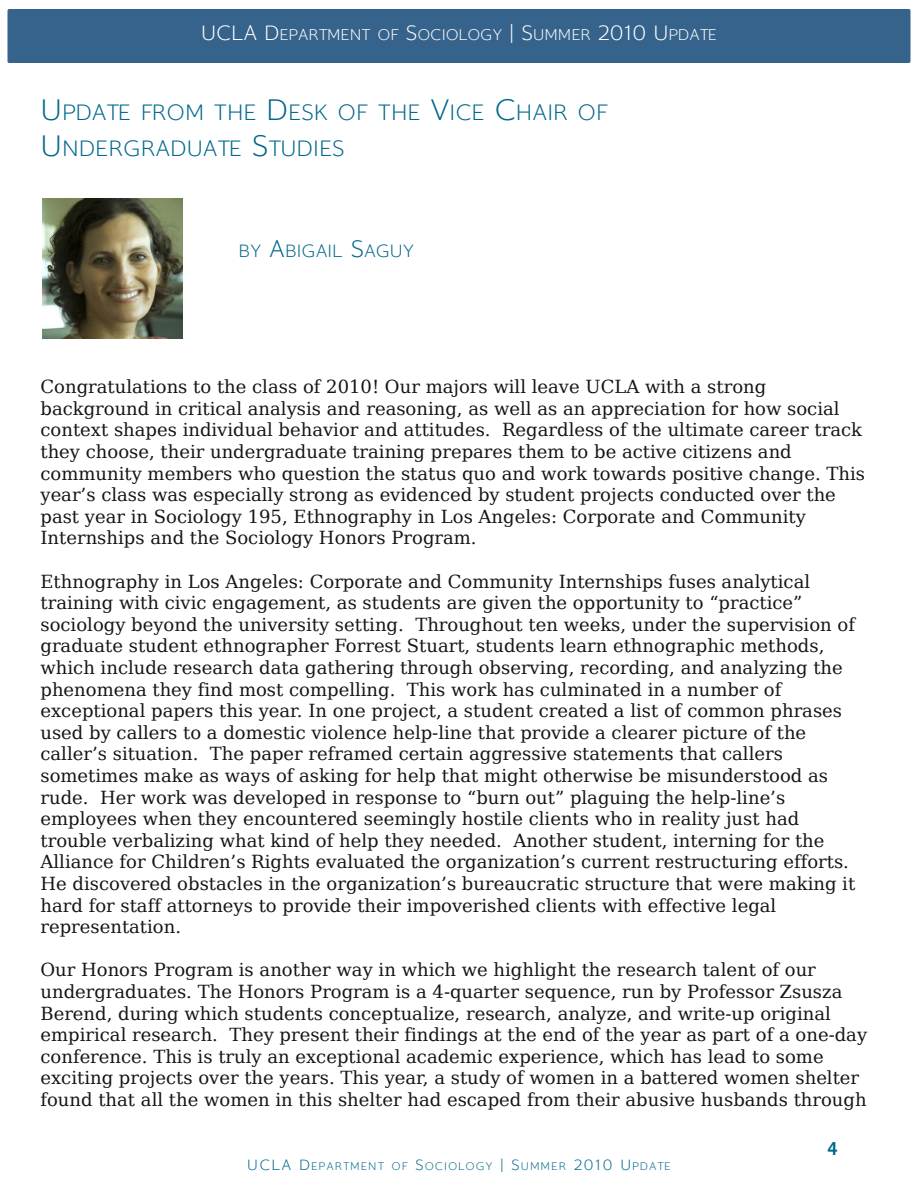
<style>
.page{position:relative;width:918px;height:1188px;background:#fff}
.page>*{position:absolute;margin:0;border:0;box-sizing:border-box;transform-origin:0 0}
.t1{font:22.5px/36px "MP Dorset";color:#00688b}
.t2{font:18px/21.6px "Bitstream Vera Serif";color:#161413}
.t3{font:18px "MP Dorset";color:#00688b}
.t4{font:700 18px "Lucida Sans Typewriter";color:#00688b}
.t5{font:15.75px "MP Dorset";color:#fff}
.t6{font:11.25px "MP Dorset";letter-spacing:.09em;color:#00688b}
.s1{font-size:21px}
.s2{font-size:30px}
.s3{font-size:24px}
.s4{font-size:15px}
</style>
<div class="page">
<img style="left:42px;top:198px;width:141px;height:141px">
<div style="left:8px;top:9px;width:902px;height:54px;background:#36638b"></div>
<p class="t5" style="left:201px;top:28px;width:517px"><span class="s1">UCLA D</span>EPARTMENT OF <span class="s1">S</span>OCIOLOGY <span class="s1">| S</span>UMMER <span class="s1">2010 U</span>PDATE</p>
<p class="t1" style="left:40px;top:95px;width:569px"><span class="s2">U</span>PDATE FROM THE <span class="s2">D</span>ESK OF THE <span class="s2">V</span>ICE <span class="s2">C</span>HAIR OF<br><span class="s2">U</span>NDERGRADUATE <span class="s2">S</span>TUDIES</p>
<p class="t3" style="left:238px;top:243px;width:177px">BY <span class="s3">A</span>BIGAIL <span class="s3">S</span>AGUY</p>
<p class="t2" style="left:40px;top:376px;width:826px">Congratulations to the class of 2010! Our majors will leave UCLA with a strong background in critical analysis and reasoning, as well as an appreciation for how social context shapes individual behavior and attitudes. Regardless of the ultimate career track they choose, their undergraduate training prepares them to be active citizens and community members who question the status quo and work towards positive change. This year’s class was especially strong as evidenced by student projects conducted over the past year in Sociology 195, Ethnography in Los Angeles: Corporate and Community Internships and the Sociology Honors Program.</p>
<p class="t2" style="left:40px;top:571px;width:816px">Ethnography in Los Angeles: Corporate and Community Internships fuses analytical training with civic engagement, as students are given the opportunity to “practice” sociology beyond the university setting. Throughout ten weeks, under the supervision of graduate student ethnographer Forrest Stuart, students learn ethnographic methods, which include research data gathering through observing, recording, and analyzing the phenomena they find most compelling. This work has culminated in a number of exceptional papers this year. In one project, a student created a list of common phrases used by callers to a domestic violence help-line that provide a clearer picture of the caller’s situation. The paper reframed certain aggressive statements that callers sometimes make as ways of asking for help that might otherwise be misunderstood as rude. Her work was developed in response to “burn out” plaguing the help-line’s employees when they encountered seemingly hostile clients who in reality just had trouble verbalizing what kind of help they needed. Another student, interning for the Alliance for Children’s Rights evaluated the organization’s current restructuring efforts.<br>He discovered obstacles in the organization’s bureaucratic structure that were making it hard for staff attorneys to provide their impoverished clients with effective legal representation.</p>
<p class="t2" style="left:40px;top:959px;width:828px">Our Honors Program is another way in which we highlight the research talent of our undergraduates. The Honors Program is a 4-quarter sequence, run by Professor Zsusza Berend, during which students conceptualize, research, analyze, and write-up original empirical research. They present their findings at the end of the year as part of a one-day conference. This is truly an exceptional academic experience, which has lead to some exciting projects over the years. This year, a study of women in a battered women shelter found that all the women in this shelter had escaped from their abusive husbands through</p>
<p class="t4" style="left:827px;top:1137px;width:15px">4</p>
<p class="t6" style="left:247px;top:1161px;width:425px"><span class="s4">UCLA D</span>EPARTMENT OF <span class="s4">S</span>OCIOLOGY <span class="s4">| S</span>UMMER <span class="s4">2010 U</span>PDATE</p>
</div>
